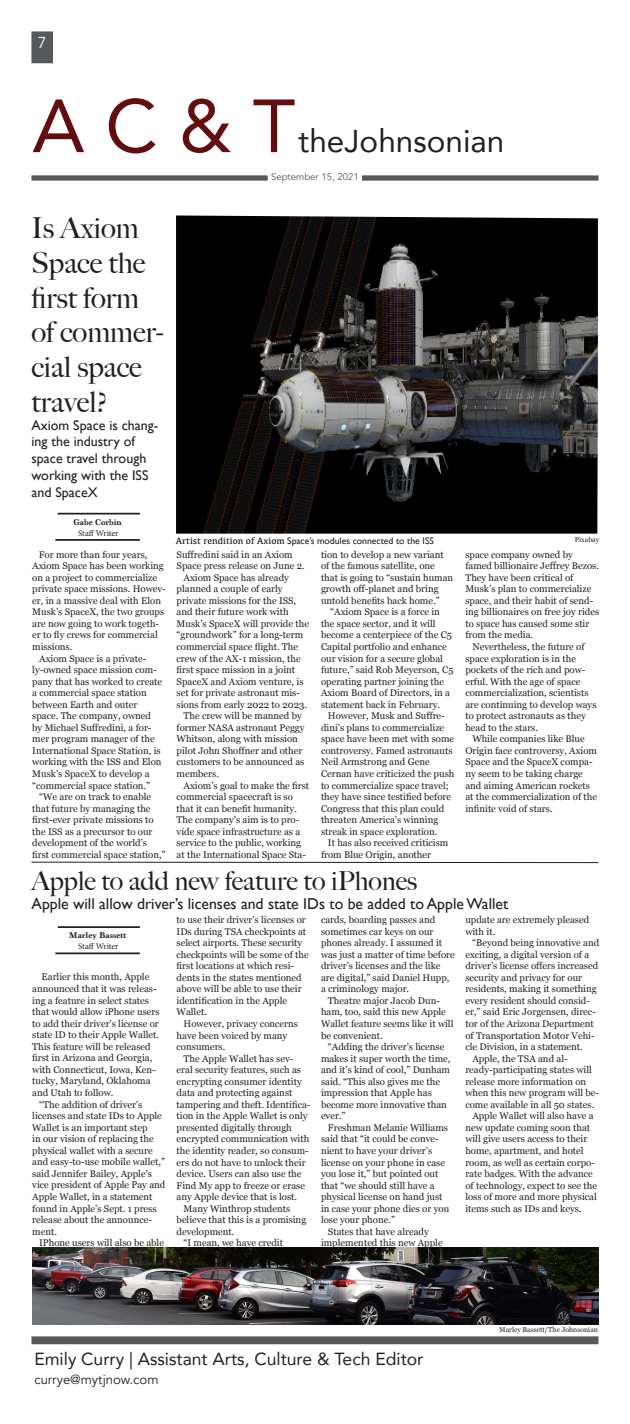
<style>
.page{position:relative;width:630px;height:1424px;background:#fff}
.page>*{position:absolute;margin:0;border:0;box-sizing:border-box;transform-origin:0 0}
.t1{font:74.38px "Avenir";color:#620d0f}
.t2{font:31.5px "Avenir";color:#231f20}
.t3{font:500 28.88px/34.6px "Big Caslon";color:#231f20}
.t4{font:500 26.25px "Big Caslon";color:#231f20}
.t5{font:17.5px "Avenir";color:#231f20}
.t6{font:15.75px "Gill Sans";color:#231f20}
.t7{font:15.75px "Avenir";color:#fff}
.t8{font:14px/16.8px "Gill Sans";color:#231f20}
.t9{font:13.12px "Avenir";color:#231f20}
.t10{font:9.62px/11.5px "Georgia";color:#231f20}
.t11{font:9.62px "Gill Sans";color:#231f20}
.t12{font:9.62px "Avenir";color:#57585a}
.t13{font:700 8.75px "Marion";color:#231f20}
.t14{font:8.75px "Minion Pro";letter-spacing:-.005em;color:#231f20}
.t15{font:7px "Georgia";color:#231f20}
.s1{font-family:"Kefa"}
</style>
<div class="page">
<div style="left:32px;top:1336px;width:566px;height:8px;background:#57585a"></div>
<div style="left:32px;top:32px;width:20px;height:31px;background:#57585a"></div>
<div style="left:32px;top:32px;width:21px;height:31px;border:1px solid #57585a"></div>
<div style="left:32px;top:175px;width:236px;height:6px;background:#57585a"></div>
<div style="left:362px;top:175px;width:237px;height:6px;background:#57585a"></div>
<img style="left:176px;top:215px;width:422px;height:319px">
<img style="left:32px;top:1247px;width:566px;height:77px">
<hr style="left:58px;top:513px;width:82px;height:1px;background:#231f20">
<hr style="left:55px;top:539px;width:85px;height:2px;background:#231f20">
<svg style="left:31px;top:862px;width:568px;height:1px"></svg>
<hr style="left:58px;top:926px;width:82px;height:2px;background:#231f20">
<hr style="left:55px;top:952px;width:85px;height:2px;background:#231f20">
<svg style="left:426px;top:1291px;width:9px;height:4px"></svg>
<svg style="left:319px;top:1286px;width:5px;height:3px"></svg>
<p class="t7" style="left:38px;top:33px;width:10px">7</p>
<p class="t1" style="left:32px;top:67px;width:265px">A C &amp; T</p>
<p class="t2" style="left:298px;top:116px;width:208px">theJohnsonian</p>
<p class="t12" style="left:271px;top:171px;width:89px">September 15, 2021</p>
<p class="t3" style="left:32px;top:210px;width:133px">Is Axiom<br>Space the first form of commer&shy;cial space</p>
<p class="t3" style="left:32px;top:383px;width:78px">travel?</p>
<p class="t8" style="left:32px;top:416px;width:128px">Axiom Space is chang&shy;ing the industry of space travel through working with the ISS and SpaceX</p>
<p class="t13" style="left:74px;top:517px;width:50px">Gabe Corbin</p>
<p class="t14" style="left:78px;top:527px;width:42px">Staff Writer</p>
<p class="t10" style="left:32px;top:548px;width:135px;text-indent:7px">For more than four years,<br>Axiom Space has been working on a project to commercialize private space missions. Howev&shy;er, in a massive deal with Elon<br>Musk’s SpaceX, the two groups are now going to work togeth&shy;er to fly crews for commercial missions.</p>
<p class="t10" style="left:32px;top:652px;width:131px;text-indent:7px">Axiom Space is a private&shy;ly-owned space mission com&shy;pany that has worked to create a commercial space station between Earth and outer space. The company, owned by Michael Suffredini, a for&shy;mer program manager of the<br>International Space Station, is working with the ISS and Elon<br>Musk’s SpaceX to develop a “commercial space station.”</p>
<p class="t10" style="left:32px;top:791px;width:135px;text-indent:7px">“We are on track to enable that future by managing the first-ever private missions to the ISS as a precursor to our development of the world’s first commercial space station,”</p>
<p class="t11" style="left:176px;top:535px;width:259px"><span class="s1">Artist rendition of Axiom</span> Space’s modules connected to the ISS</p>
<p class="t10" style="left:177px;top:548px;width:130px">Suffredini said in an Axiom<br>Space press release on June 2.</p>
<p class="t10" style="left:177px;top:571px;width:134px;text-indent:7px">Axiom Space has already planned a couple of early private missions for the ISS, and their future work with<br>Musk’s SpaceX will provide the “groundwork” for a long-term commercial space flight. The crew of the AX-1 mission, the first space mission in a joint<br>SpaceX and Axiom venture, is set for private astronaut mis&shy;sions from early 2022 to 2023.</p>
<p class="t10" style="left:177px;top:710px;width:129px;text-indent:7px">The crew will be manned by former NASA astronaut Peggy<br>Whitson, along with mission pilot John Shoffner and other customers to be announced as members.</p>
<p class="t10" style="left:177px;top:779px;width:134px;text-indent:7px">Axiom’s goal to make the first commercial spacecraft is so that it can benefit humanity.<br>The company’s aim is to pro&shy;vide space infrastructure as a service to the public, working at the International Space Sta-</p>
<p class="t10" style="left:321px;top:548px;width:134px">tion to develop a new variant of the famous satellite, one that is going to “sustain human growth off-planet and bring untold benefits back home.”</p>
<p class="t10" style="left:321px;top:606px;width:134px;text-indent:9px">“Axiom Space is a force in the space sector, and it will become a centerpiece of the C5<br>Capital portfolio and enhance our vision for a secure global future,” said Rob Meyerson, C5 operating partner joining the<br>Axiom Board of Directors, in a statement back in February.</p>
<p class="t10" style="left:321px;top:710px;width:135px;text-indent:7px">However, Musk and Suffre&shy;dini’s plans to commercialize space have been met with some controversy. Famed astronauts<br>Neil Armstrong and Gene<br>Cernan have criticized the push to commercialize space travel; they have since testified before<br>Congress that this plan could threaten America’s winning streak in space exploration.</p>
<p class="t10" style="left:328px;top:837px;width:122px">It has also received criticism</p>
<p class="t10" style="left:321px;top:848px;width:112px">from Blue Origin, another</p>
<p class="t15" style="left:575px;top:534px;width:26px">Pixabay</p>
<p class="t10" style="left:465px;top:548px;width:135px">space company owned by famed billionaire Jeffrey Bezos.<br>They have been critical of<br>Musk’s plan to commercialize space, and their habit of send&shy;ing billionaires on free joy rides to space has caused some stir from the media.</p>
<p class="t10" style="left:465px;top:640px;width:133px;text-indent:7px">Nevertheless, the future of space exploration is in the pockets of the rich and pow&shy;erful. With the age of space commercialization, scientists are continuing to develop ways to protect astronauts as they head to the stars.</p>
<p class="t10" style="left:465px;top:733px;width:133px;text-indent:7px">While companies like Blue<br>Origin face controversy, Axiom<br>Space and the SpaceX compa&shy;ny seem to be taking charge and aiming American rockets at the commercialization of the infinite void of stars.</p>
<p class="t4" style="left:31px;top:859px;width:387px">Apple to add new feature to iPhones</p>
<p class="t6" style="left:31px;top:895px;width:478px">Apple will allow driver’s licenses and state IDs to be added to Apple Wallet</p>
<p class="t13" style="left:69px;top:930px;width:59px">Marley Bassett</p>
<p class="t14" style="left:78px;top:940px;width:42px">Staff Writer</p>
<p class="t10" style="left:32px;top:971px;width:129px;text-indent:9px">Earlier this month, Apple announced that it was releas&shy;ing a feature in select states that would allow iPhone users to add their driver’s license or state ID to their Apple Wallet.<br>This feature will be released first in Arizona and Georgia, with Connecticut, Iowa, Ken&shy;tucky, Maryland, Oklahoma and Utah to follow.</p>
<p class="t10" style="left:32px;top:1098px;width:135px;text-indent:7px">“The addition of driver’s licenses and state IDs to Apple<br>Wallet is an important step<br>in our vision of replacing the physical wallet with a secure and easy-to-use mobile wallet,” said Jennifer Bailey, Apple’s vice president of Apple Pay and<br>Apple Wallet, in a statement found in Apple’s Sept. 1 press release about the announce&shy;ment.</p>
<p class="t10" style="left:39px;top:1237px;width:126px">IPhone users will also be able</p>
<p class="t10" style="left:177px;top:913px;width:134px">to use their driver’s licenses or<br>IDs during TSA checkpoints at select airports. These security checkpoints will be some of the first locations at which resi&shy;dents in the states mentioned above will be able to use their identification in the Apple<br>Wallet.</p>
<p class="t10" style="left:177px;top:1017px;width:123px;text-indent:7px">However, privacy concerns have been voiced by many consumers.</p>
<p class="t10" style="left:177px;top:1052px;width:135px;text-indent:7px">The Apple Wallet has sev&shy;eral security features, such as encrypting consumer identity data and protecting against tampering and theft. Identifica&shy;tion in the Apple Wallet is only presented digitally through encrypted communication with the identity reader, so consum&shy;ers do not have to unlock their device. Users can also use the<br>Find My app to freeze or erase any Apple device that is lost.</p>
<p class="t10" style="left:177px;top:1202px;width:131px;text-indent:7px">Many Winthrop students believe that this is a promising development.</p>
<p class="t10" style="left:184px;top:1237px;width:101px">“I mean, we have credit</p>
<p class="t10" style="left:321px;top:913px;width:135px">cards, boarding passes and sometimes car keys on our phones already. I assumed it was just a matter of time before driver’s licenses and the like are digital,” said Daniel Hupp, a criminology major.</p>
<p class="t10" style="left:321px;top:994px;width:134px;text-indent:7px">Theatre major Jacob Dun&shy;ham, too, said this new Apple<br>Wallet feature seems like it will be convenient.</p>
<p class="t10" style="left:321px;top:1040px;width:131px;text-indent:7px">“Adding the driver’s license makes it super worth the time, and it’s kind of cool,” Dunham said. “This also gives me the impression that Apple has become more innovative than ever.”</p>
<p class="t10" style="left:321px;top:1121px;width:130px;text-indent:7px">Freshman Melanie Williams said that “it could be conve&shy;nient to have your driver’s license on your phone in case you lose it,” but pointed out that “we should still have a physical license on hand just in case your phone dies or you lose your phone.”</p>
<p class="t10" style="left:321px;top:1225px;width:123px;text-indent:7px">States that have already implemented this new Apple</p>
<p class="t10" style="left:465px;top:913px;width:125px">update are extremely pleased with it.</p>
<p class="t10" style="left:465px;top:936px;width:135px;text-indent:7px">“Beyond being innovative and exciting, a digital version of a driver’s license offers increased security and privacy for our residents, making it something every resident should consid&shy;er,” said Eric Jorgensen, direc&shy;tor of the Arizona Department of Transportation Motor Vehi&shy;cle Division, in a statement.</p>
<p class="t10" style="left:465px;top:1052px;width:135px;text-indent:7px">Apple, the TSA and al&shy;ready-participating states will release more information on when this new program will be&shy;come available in all 50 states.</p>
<p class="t10" style="left:465px;top:1110px;width:133px;text-indent:7px">Apple Wallet will also have a new update coming soon that will give users access to their home, apartment, and hotel room, as well as certain corpo&shy;rate badges. With the advance of technology, expect to see the loss of more and more physical items such as IDs and keys.</p>
<p class="t5" style="left:34px;top:1345px;width:391px">Emily Curry | Assistant Arts, Culture &amp; Tech Editor</p>
<p class="t9" style="left:34px;top:1372px;width:126px">currye@mytjnow.com</p>
<p class="t15" style="left:499px;top:1324px;width:100px">Marley Bassett/The Johnsonian</p>
</div>
